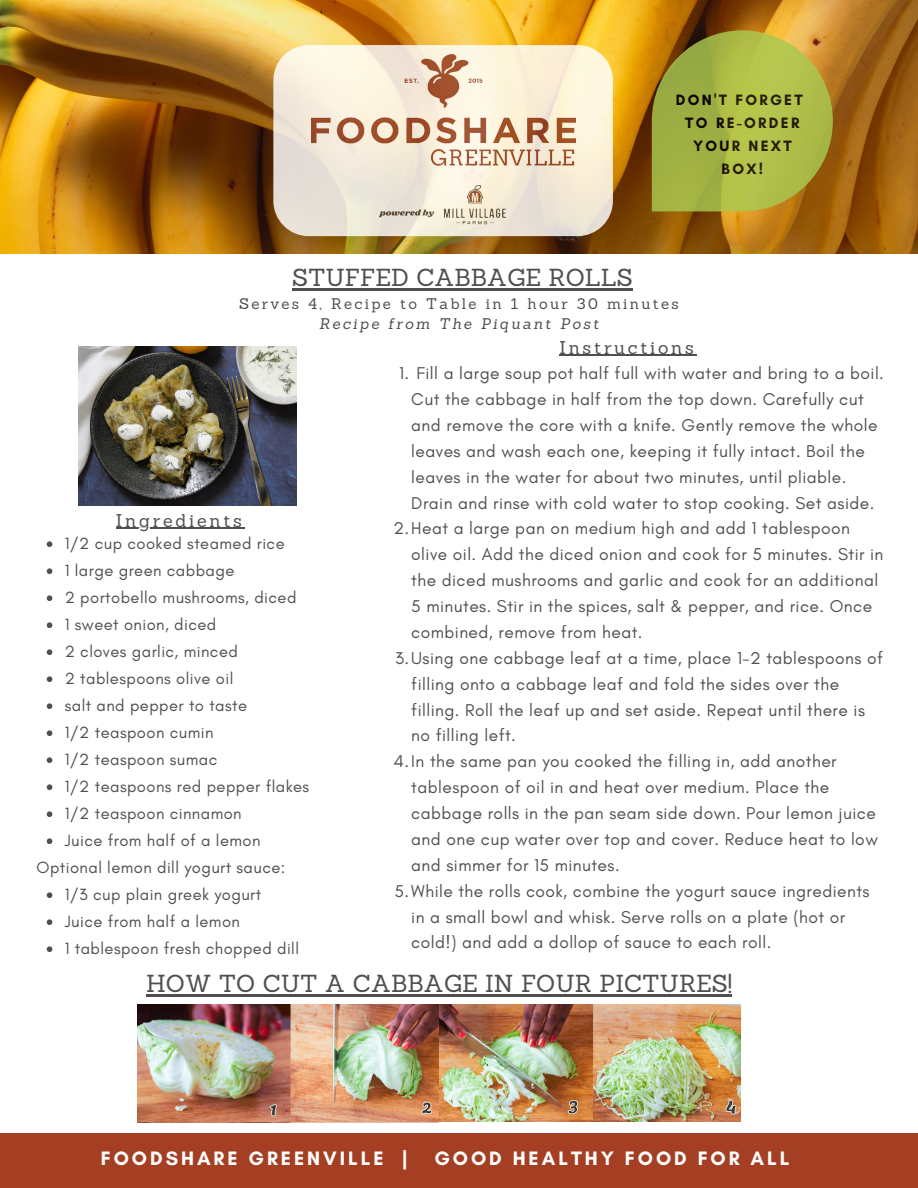
<style>
.page{position:relative;width:918px;height:1188px;background:#fff}
.page>*{position:absolute;margin:0;border:0;box-sizing:border-box;transform-origin:0 0}
.t1{font:24px "Sanchez";color:#4f4f4f}
.t2{font:700 19.8px "Glacial Indifference";letter-spacing:.15em;color:#fff}
.t3{font:18px "Sanchez";letter-spacing:.15em;color:#4f4f4f}
.t4{font:17.4px "Glacial Indifference";letter-spacing:.025em;color:#4f4f4f}
.t5{font:16.5px/27px "Glacial Indifference";letter-spacing:.025em;color:#4f4f4f}
.t6{font:700 15.3px/22.8px "Glacial Indifference";letter-spacing:.15em;color:#000;text-align:center}
.t7{font:15px "Sanchez";letter-spacing:.15em;color:#4f4f4f}
.t8{font:italic 15px "Sanchez";letter-spacing:.15em;color:#4f4f4f}
</style>
<div class="page">
<div style="left:0;top:1133px;width:918px;height:55px;background:#a53f23"></div>
<img style="left:0;top:0;width:918px;height:253px">
<svg style="left:652px;top:30px;width:181px;height:181px;background:#a9ad3f"></svg>
<svg style="left:273px;top:45px;width:340px;height:191px;background:#f1e8d7"></svg>
<img style="left:311px;top:55px;width:264px;height:172px">
<img style="left:78px;top:347px;width:218px;height:158px">
<img style="left:137px;top:1004px;width:604px;height:118px">
<hr style="left:560px;top:355px;width:137px;height:1px;background:#4f4f4f">
<hr style="left:292px;top:288px;width:341px;height:2px;background:#4f4f4f">
<hr style="left:116px;top:528px;width:129px;height:1px;background:#4f4f4f">
<svg style="left:47px;top:541px;width:5px;height:6px"></svg>
<svg style="left:47px;top:568px;width:5px;height:6px"></svg>
<svg style="left:47px;top:595px;width:5px;height:6px"></svg>
<svg style="left:47px;top:622px;width:5px;height:6px"></svg>
<svg style="left:47px;top:649px;width:5px;height:6px"></svg>
<svg style="left:47px;top:676px;width:5px;height:6px"></svg>
<svg style="left:47px;top:703px;width:5px;height:6px"></svg>
<svg style="left:47px;top:730px;width:5px;height:6px"></svg>
<svg style="left:47px;top:757px;width:5px;height:6px"></svg>
<svg style="left:47px;top:784px;width:5px;height:6px"></svg>
<svg style="left:47px;top:811px;width:5px;height:6px"></svg>
<svg style="left:47px;top:838px;width:5px;height:6px"></svg>
<svg style="left:47px;top:892px;width:5px;height:6px"></svg>
<svg style="left:47px;top:919px;width:5px;height:6px"></svg>
<svg style="left:47px;top:946px;width:5px;height:6px"></svg>
<hr style="left:146px;top:994px;width:586px;height:2px;background:#4f4f4f">
<h1 class="t1" style="left:292px;top:262px;width:342px">STUFFED CABBAGE ROLLS</h1>
<p class="t6" style="left:676px;top:88px;width:128px">DON'T FORGET<br>TO RE-ORDER<br>YOUR NEXT<br>BOX!</p>
<p class="t7" style="left:239px;top:294px;width:441px">Serves 4, Recipe to Table in 1 hour 30 minutes</p>
<p class="t8" style="left:319px;top:314px;width:281px">Recipe from The Piquant Post</p>
<p class="t3" style="left:116px;top:509px;width:128px">Ingredients</p>
<p class="t5" style="left:65px;top:530px;width:246px">1/2 cup cooked steamed rice<br>1 large green cabbage<br>2 portobello mushrooms, diced<br>1 sweet onion, diced<br>2 cloves garlic, minced<br>2 tablespoons olive oil<br>salt and pepper to taste<br>1/2 teaspoon cumin<br>1/2 teaspoon sumac<br>1/2 teaspoons red pepper flakes<br>1/2 teaspoon cinnamon<br>Juice from half of a lemon</p>
<p class="t5" style="left:37px;top:854px;width:250px">Optional lemon dill yogurt sauce:</p>
<p class="t5" style="left:65px;top:881px;width:236px">1/3 cup plain greek yogurt<br>Juice from half a lemon<br>1 tablespoon fresh chopped dill</p>
<p class="t3" style="left:560px;top:336px;width:136px">Instructions</p>
<p class="t4" style="left:399px;top:363px;width:486px">1. Fill a large soup pot half full with water and bring to a boil.</p>
<p class="t4" style="left:411px;top:389px;width:454px">Cut the cabbage in half from the top down. Carefully cut</p>
<p class="t4" style="left:411px;top:414px;width:468px">and remove the core with a knife. Gently remove the whole</p>
<p class="t4" style="left:411px;top:440px;width:455px">leaves and wash each one, keeping it fully intact. Boil the</p>
<p class="t4" style="left:411px;top:466px;width:437px">leaves in the water for about two minutes, until pliable.</p>
<p class="t4" style="left:411px;top:492px;width:465px">Drain and rinse with cold water to stop cooking. Set aside.</p>
<p class="t4" style="left:393px;top:518px;width:458px">2.Heat a large pan on medium high and add 1 tablespoon</p>
<p class="t4" style="left:411px;top:544px;width:474px">olive oil. Add the diced onion and cook for 5 minutes. Stir in</p>
<p class="t4" style="left:411px;top:570px;width:468px">the diced mushrooms and garlic and cook for an additional</p>
<p class="t4" style="left:411px;top:596px;width:462px">5 minutes. Stir in the spices, salt &amp; pepper, and rice. Once</p>
<p class="t4" style="left:411px;top:621px;width:233px">combined, remove from heat.</p>
<p class="t4" style="left:395px;top:647px;width:490px">3.Using one cabbage leaf at a time, place 1-2 tablespoons of</p>
<p class="t4" style="left:411px;top:673px;width:429px">filling onto a cabbage leaf and fold the sides over the</p>
<p class="t4" style="left:411px;top:699px;width:455px">filling. Roll the leaf up and set aside. Repeat until there is</p>
<p class="t4" style="left:411px;top:725px;width:106px">no filling left.</p>
<p class="t4" style="left:394px;top:751px;width:445px">4.In the same pan you cooked the filling in, add another</p>
<p class="t4" style="left:411px;top:777px;width:420px">tablespoon of oil in and heat over medium. Place the</p>
<p class="t4" style="left:411px;top:803px;width:466px">cabbage rolls in the pan seam side down. Pour lemon juice</p>
<p class="t4" style="left:411px;top:828px;width:468px">and one cup water over top and cover. Reduce heat to low</p>
<p class="t4" style="left:411px;top:854px;width:210px">and simmer for 15 minutes.</p>
<p class="t4" style="left:394px;top:880px;width:477px">5.While the rolls cook, combine the yogurt sauce ingredients</p>
<p class="t4" style="left:411px;top:906px;width:436px">in a small bowl and whisk. Serve rolls on a plate (hot or</p>
<p class="t4" style="left:411px;top:932px;width:362px">cold!) and add a dollop of sauce to each roll.</p>
<h1 class="t1" style="left:146px;top:968px;width:587px">HOW TO CUT A CABBAGE IN FOUR PICTURES!</h1>
<p class="t2" style="left:101px;top:1146px;width:308px">FOODSHARE GREENVILLE |</p>
<p class="t2" style="left:434px;top:1146px;width:357px">GOOD HEALTHY FOOD FOR ALL</p>
</div>
